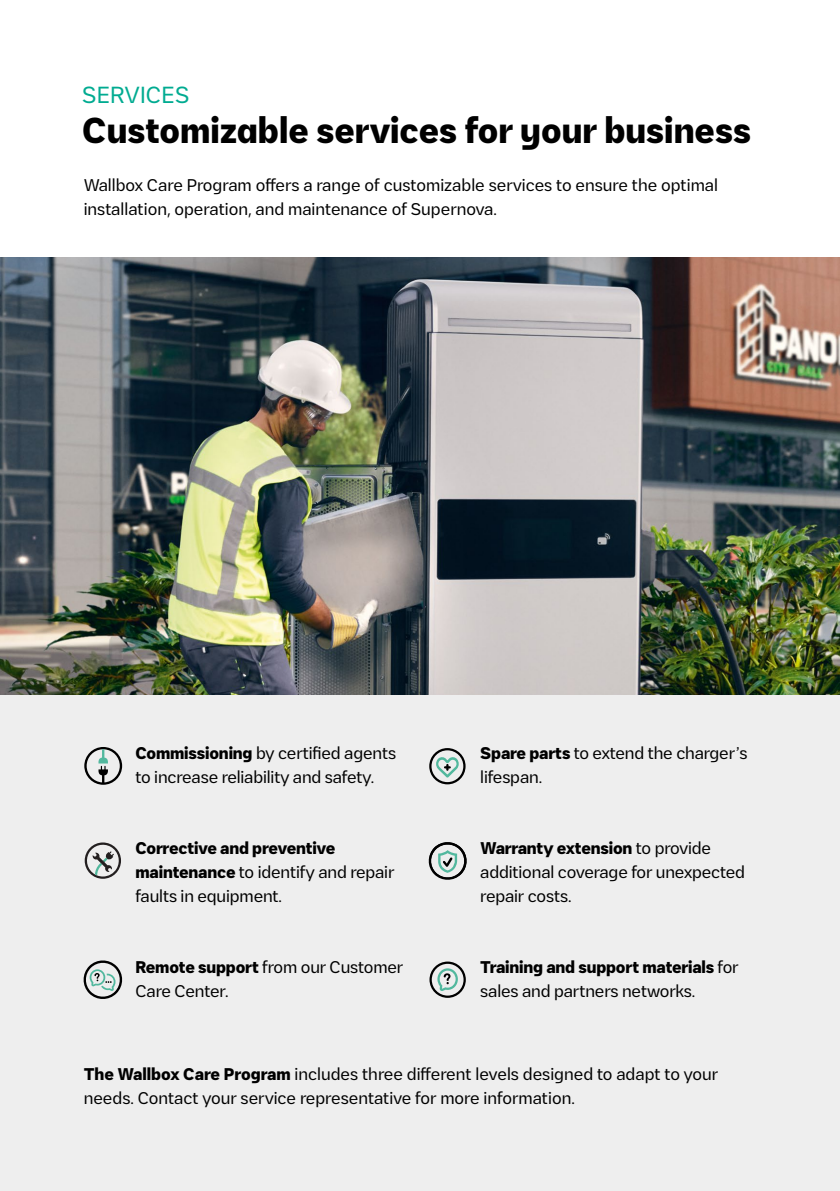
<style>
.page{position:relative;width:840px;height:1191px;background:#fff}
.page>*{position:absolute;margin:0;border:0;box-sizing:border-box;transform-origin:0 0}
.t1{font:700 34px "Hey Wallbox Display";color:#000}
.t2{font:22px "Hey Wallbox";letter-spacing:.01em;color:#00ab91}
.t3{font:16px/24px "Hey Wallbox";letter-spacing:-.01em;color:#000}
.s1{font-weight:700}
</style>
<div class="page">
<div style="left:0;top:276px;width:839px;height:915px;background:#eee"></div>
<img style="left:0;top:258px;width:839px;height:436px">
<svg style="left:428px;top:842px;width:39px;height:38px"></svg>
<svg style="left:429px;top:961px;width:36px;height:36px"></svg>
<svg style="left:83px;top:960px;width:40px;height:39px"></svg>
<svg style="left:85px;top:842px;width:36px;height:36px"></svg>
<svg style="left:429px;top:748px;width:36px;height:36px"></svg>
<svg style="left:84px;top:747px;width:38px;height:37px"></svg>
<h2 class="t2" style="left:82px;top:80px;width:108px">SERVICES</h2>
<h1 class="t1" style="left:82px;top:108px;width:670px">Customizable services for your business</h1>
<p class="t3" style="left:84px;top:172px;width:635px">Wallbox Care Program offers a range of customizable services to ensure the optimal installation, operation, and maintenance of Supernova.</p>
<p class="t3" style="left:135px;top:740px;width:262px"><span class="s1">Commissioning</span> by certified agents to increase reliability and safety.</p>
<p class="t3" style="left:480px;top:740px;width:268px"><span class="s1">Spare parts</span> to extend the charger’s lifespan.</p>
<p class="t3" style="left:135px;top:835px;width:260px"><span class="s1">Corrective and preventive maintenance</span> to identify and repair faults in equipment.</p>
<p class="t3" style="left:480px;top:835px;width:266px"><span class="s1">Warranty extension</span> to provide additional coverage for unexpected repair costs.</p>
<p class="t3" style="left:135px;top:954px;width:269px"><span class="s1">Remote support</span> from our Customer<br>Care Center.</p>
<p class="t3" style="left:480px;top:954px;width:259px"><span class="s1">Training and support materials</span> for sales and partners networks.</p>
<p class="t3" style="left:84px;top:1062px;width:635px"><span class="s1">The Wallbox Care Program</span> includes three different levels designed to adapt to your needs. Contact your service representative for more information.</p>
</div>
